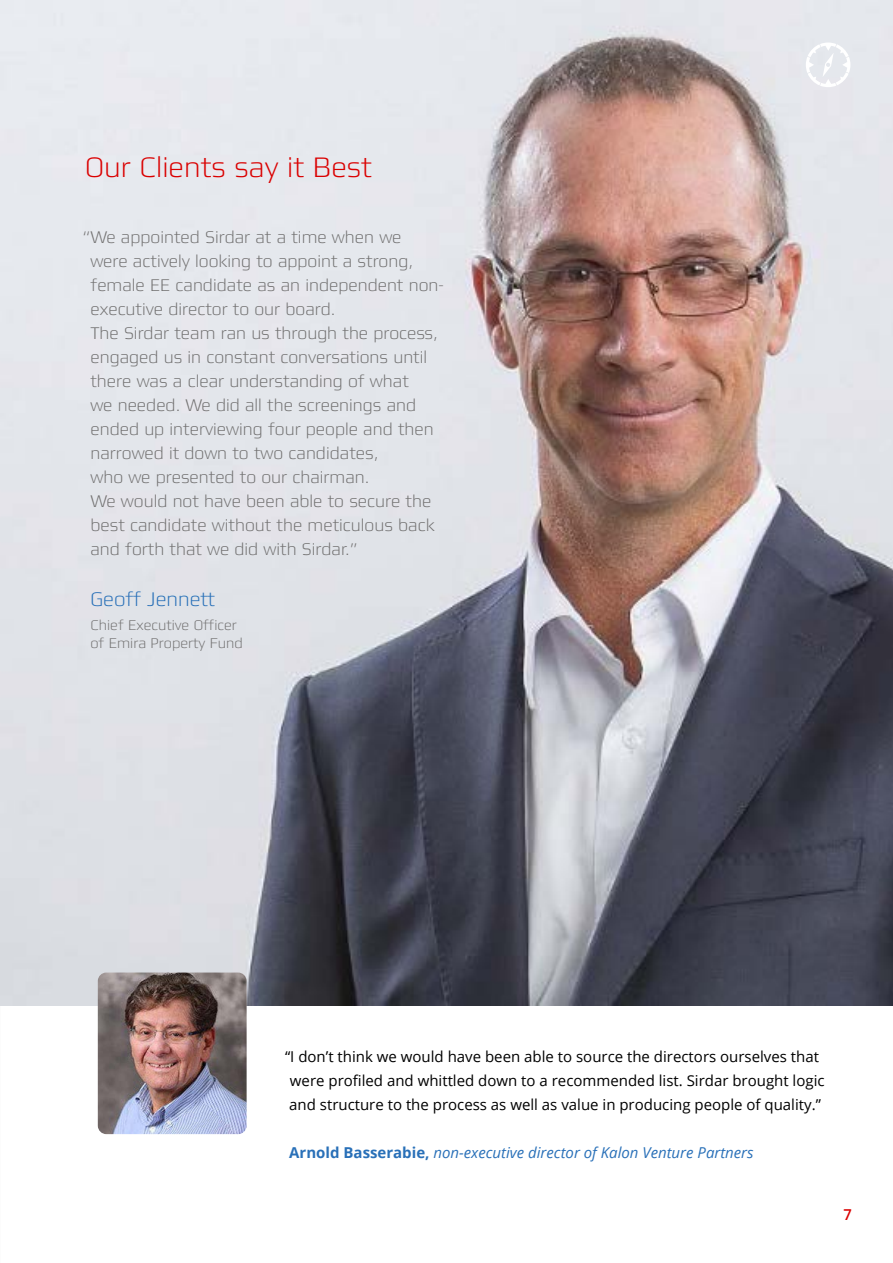
<style>
.page{position:relative;width:893px;height:1263px;background:#fff}
.page>*{position:absolute;margin:0;border:0;box-sizing:border-box;transform-origin:0 0}
.t1{font:300 30px "Mdd";color:#da0000}
.t2{font:300 21px "Mdd";color:#2970b8}
.t3{font:300 18px/24px "Mdd";color:#706f6f}
.t4{font:15px/24px "Open Sans";color:#000}
.t5{font:italic 15px "Open Sans";color:#2970b8}
.t6{font:300 15px/18px "Mdd";color:#706f6f}
.t7{font:600 15px "Open Sans";color:#da0000}
.s1{font-weight:700;font-style:normal}
</style>
<div class="page">
<img style="left:0;top:0;width:893px;height:1006px">
<svg style="left:806px;top:43px;width:44px;height:44px"></svg>
<img style="left:98px;top:972px;width:149px;height:162px">
<h1 class="t1" style="left:85px;top:152px;width:288px">Our Clients say it Best</h1>
<p class="t3" style="left:90px;top:225px;width:355px;text-indent:-8px">“We appointed Sirdar at a time when we<br>were actively looking to appoint a strong, female EE candidate as an independent non&shy;executive director to our board.<br>The Sirdar team ran us through the process, engaged us in constant conversations until there was a clear understanding of what<br>we needed. We did all the screenings and ended up interviewing four people and then narrowed it down to two candidates,<br>who we presented to our chairman.<br>We would not have been able to secure the best candidate without the meticulous back and forth that we did with Sirdar.”</p>
<p class="t2" style="left:90px;top:588px;width:126px">Geoff Jennett</p>
<p class="t6" style="left:90px;top:616px;width:154px">Chief Executive Officer of Emira Property Fund</p>
<p class="t4" style="left:285px;top:1044px;width:541px">“I don’t think we would have been able to source the directors ourselves that were profiled and whittled down to a recommended list. Sirdar brought logic and structure to the process as well as value in producing people of quality.”</p>
<p class="t5" style="left:289px;top:1142px;width:466px"><span class="s1">Arnold Basserabie,</span> non-executive director of Kalon Venture Partners</p>
<p class="t7" style="left:843px;top:1205px;width:10px">7</p>
</div>
